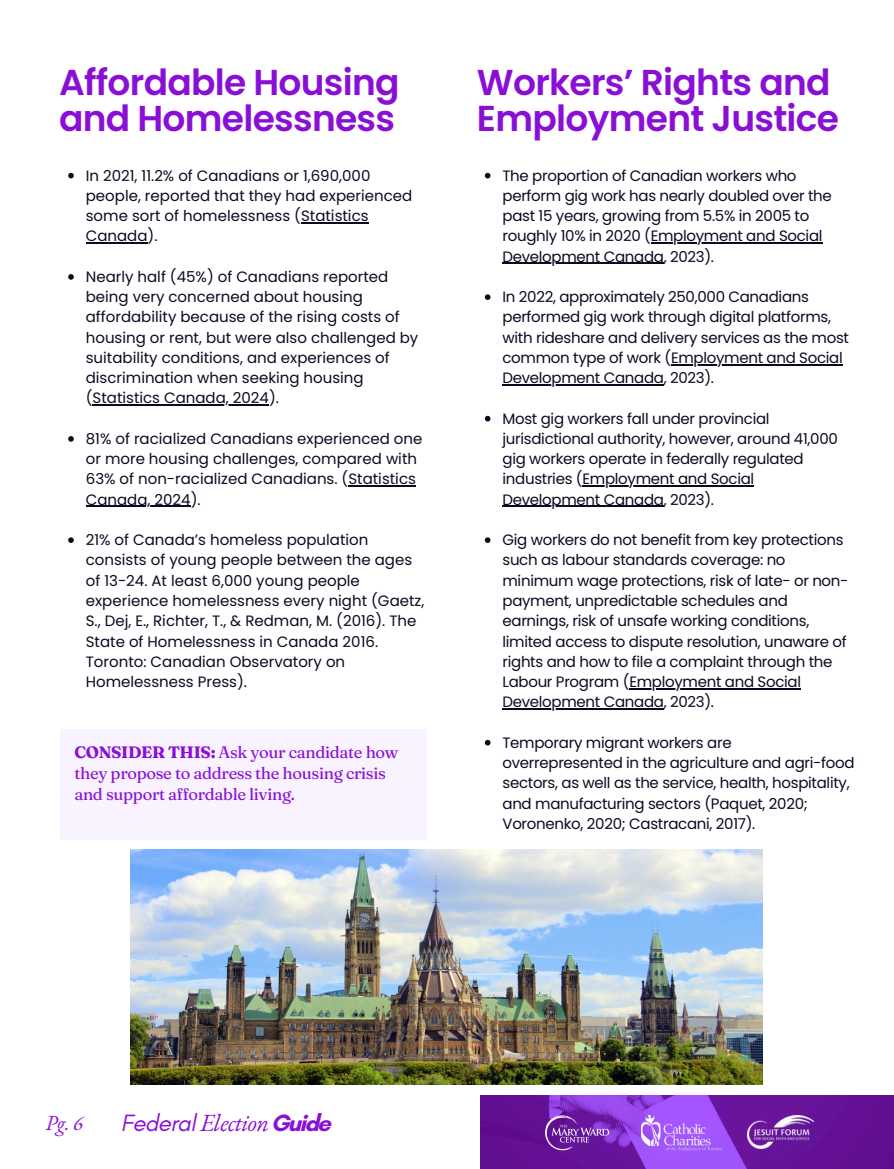
<style>
.page{position:relative;width:894px;height:1169px;background:#fff}
.page>*{position:absolute;margin:0;border:0;box-sizing:border-box;transform-origin:0 0}
.t1{font:600 36px/36px "Poppins";letter-spacing:-.02em;color:#8a0fd6}
.t2{font:italic 24px "EB Garamond";letter-spacing:-.02em;color:#8a0fd6}
.t3{font:italic 21px "EB Garamond";color:#8a0fd6}
.t4{font:16.5px/21.3px "Fraunces 9 pt";letter-spacing:-.02em;color:#8a0fd6}
.t5{font:15px/20.2px "Poppins";letter-spacing:-.02em;color:#0a0b20}
.t6{font:15px/20.2px "Poppins";color:#0a0b20}
.s1{font-weight:700}
.s2{font-family:"Glacial Indifference"}
.s3{font-family:"Glacial Indifference";font-weight:700;font-style:normal}
</style>
<div class="page">
<div style="left:60px;top:729px;width:367px;height:111px;background:#f9f3ff"></div>
<img style="left:480px;top:1095px;width:413px;height:74px">
<img style="left:480px;top:1096px;width:400px;height:73px">
<img style="left:641px;top:1115px;width:80px;height:35px">
<svg style="left:545px;top:1115px;width:64px;height:35px;background:#7d37ab"></svg>
<img style="left:747px;top:1115px;width:66px;height:33px">
<img style="left:131px;top:850px;width:631px;height:235px">
<svg style="left:68px;top:173px;width:6px;height:5px"></svg>
<hr style="left:301px;top:222px;width:67px;height:1px;background:#0a0b20">
<hr style="left:86px;top:243px;width:61px;height:1px;background:#0a0b20">
<svg style="left:68px;top:274px;width:6px;height:6px"></svg>
<hr style="left:93px;top:405px;width:176px;height:1px;background:#0a0b20">
<svg style="left:68px;top:436px;width:6px;height:6px"></svg>
<hr style="left:348px;top:486px;width:68px;height:1px;background:#0a0b20">
<hr style="left:86px;top:506px;width:105px;height:1px;background:#0a0b20">
<svg style="left:68px;top:537px;width:6px;height:6px"></svg>
<svg style="left:484px;top:173px;width:6px;height:5px"></svg>
<hr style="left:650px;top:243px;width:172px;height:1px;background:#0a0b20">
<hr style="left:502px;top:263px;width:161px;height:1px;background:#0a0b20">
<svg style="left:484px;top:294px;width:6px;height:6px"></svg>
<hr style="left:670px;top:364px;width:172px;height:1px;background:#0a0b20">
<hr style="left:502px;top:384px;width:161px;height:1px;background:#0a0b20">
<svg style="left:484px;top:416px;width:6px;height:5px"></svg>
<hr style="left:582px;top:486px;width:171px;height:1px;background:#0a0b20">
<hr style="left:502px;top:506px;width:161px;height:1px;background:#0a0b20">
<svg style="left:484px;top:537px;width:6px;height:6px"></svg>
<hr style="left:629px;top:688px;width:171px;height:1px;background:#0a0b20">
<hr style="left:502px;top:708px;width:161px;height:1px;background:#0a0b20">
<svg style="left:484px;top:740px;width:6px;height:5px"></svg>
<p class="t1" style="left:59px;top:65px;width:342px">Affordable Housing and Homelessness</p>
<p class="t1" style="left:477px;top:65px;width:363px">Workers’ Rights and<br>Employment Justice</p>
<p class="t6" style="left:86px;top:165px;width:328px">In 2021, 11.2% of Canadians or 1,690,000 people, reported that they had experienced some sort of homelessness (Statistics Canada).</p>
<p class="t6" style="left:86px;top:267px;width:334px">Nearly half (45%) of Canadians reported being very concerned about housing affordability because of the rising costs of housing or rent, but were also challenged by suitability conditions, and experiences of discrimination when seeking housing (Statistics Canada, 2024).</p>
<p class="t6" style="left:86px;top:429px;width:338px">81% of racialized Canadians experienced one or more housing challenges, compared with<br>63% of non-racialized Canadians. (Statistics</p>
<p class="t6" style="left:86px;top:489px;width:116px">Canada, 2024).</p>
<p class="t6" style="left:86px;top:530px;width:340px">21% of Canada’s homeless population consists of young people between the ages of 13-24. At least 6,000 young people experience homelessness every night (Gaetz,</p>
<p class="t6" style="left:86px;top:611px;width:332px">S., Dej, E., Richter, T., &amp; Redman, M. (2016). The State of Homelessness in Canada 2016.<br>Toronto: Canadian Observatory on Homelessness Press).</p>
<p class="t4" style="left:74px;top:741px;width:325px"><span class="s1">CONSIDER THIS:</span> Ask your candidate how they propose to address the housing crisis and support affordable living.</p>
<p class="t5" style="left:502px;top:165px;width:331px">The proportion of Canadian workers who perform gig work has nearly doubled over the past 15 years, growing from 5.5% in 2005 to roughly 10% in 2020 (Employment and Social</p>
<p class="t5" style="left:502px;top:246px;width:213px">Development Canada, 2023).</p>
<p class="t5" style="left:502px;top:287px;width:348px">In 2022, approximately 250,000 Canadians performed gig work through digital platforms, with rideshare and delivery services as the most common type of work (Employment and Social</p>
<h3 class="t5" style="left:502px;top:368px;width:213px">Development Canada, 2023).</h3>
<h3 class="t5" style="left:502px;top:408px;width:337px">Most gig workers fall under provincial jurisdictional authority, however, around 41,000 gig workers operate in federally regulated industries (Employment and Social</h3>
<h2 class="t5" style="left:502px;top:489px;width:213px">Development Canada, 2023).</h2>
<h2 class="t5" style="left:502px;top:530px;width:347px">Gig workers do not benefit from key protections such as labour standards coverage: no minimum wage protections, risk of late- or non&shy;payment, unpredictable schedules and earnings, risk of unsafe working conditions,</h2>
<p class="t5" style="left:502px;top:631px;width:345px">limited access to dispute resolution, unaware of rights and how to file a complaint through the<br>Labour Program (Employment and Social</p>
<p class="t5" style="left:502px;top:692px;width:213px">Development Canada, 2023).</p>
<p class="t5" style="left:502px;top:732px;width:353px">Temporary migrant workers are overrepresented in the agriculture and agri-food sectors, as well as the service, health, hospitality, and manufacturing sectors (Paquet, 2020; Voronenko, 2020; Castracani, 2017).</p>
<p class="t3" style="left:45px;top:1108px;width:39px">Pg. 6</p>
<h1 class="t2" style="left:121px;top:1107px;width:211px"><span class="s2">Federal</span> Election<span class="s3">Guide</span></h1>
</div>
